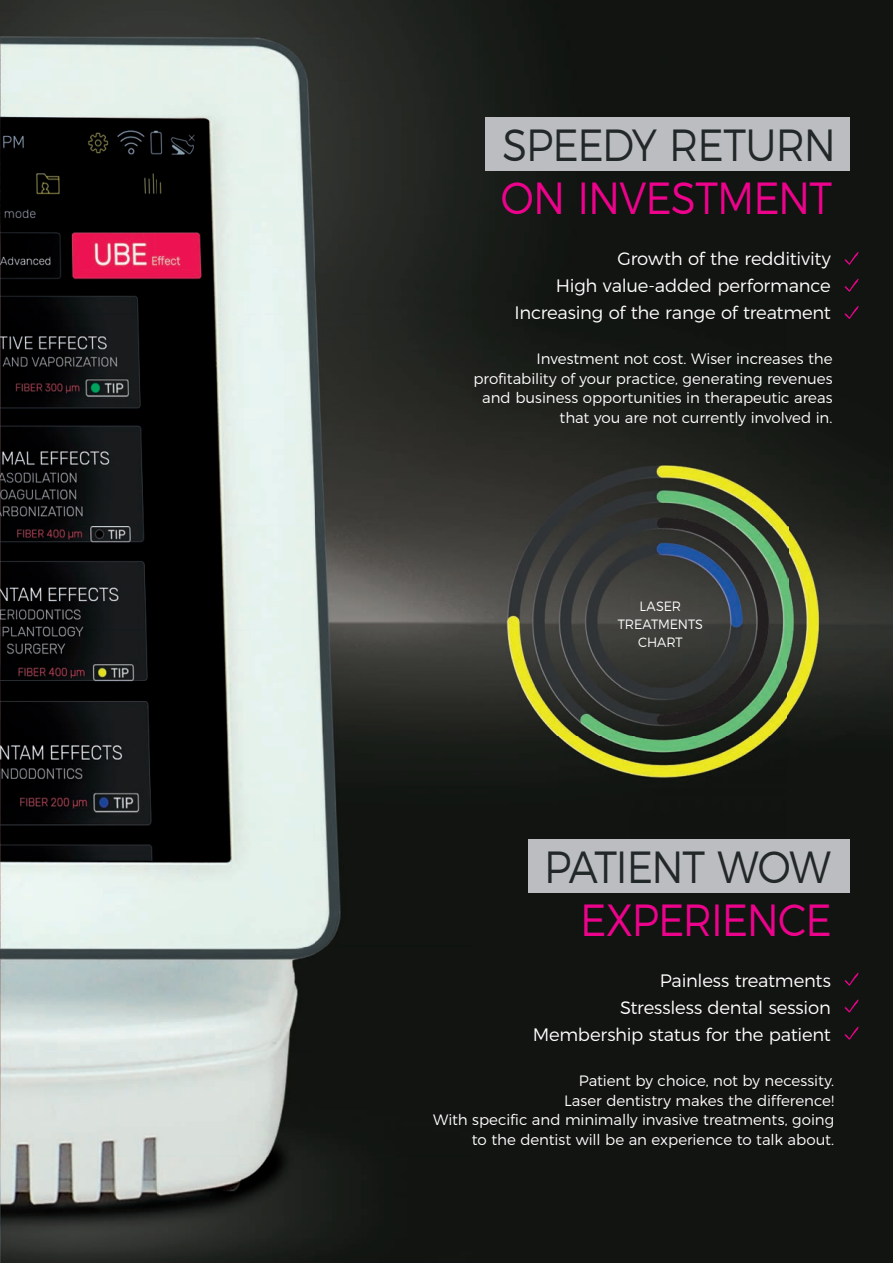
<style>
.page{position:relative;width:893px;height:1263px;background:#fff}
.page>*{position:absolute;margin:0;border:0;box-sizing:border-box;transform-origin:0 0}
.t1{font:300 45px "Montserrat";letter-spacing:-.025em;color:#222727;scale:.9 1}
.t2{font:300 45px "Montserrat";letter-spacing:-.025em;color:#ed028c;scale:.9 1}
.t3{font:300 18px/27px "Montserrat";letter-spacing:-.01em;color:#fff;text-align:right}
.t4{font:300 15px/19.5px "Montserrat";letter-spacing:-.005em;color:#fff;text-align:right}
.t5{font:300 13.5px/18px "Montserrat";letter-spacing:-.005em;color:#fff;text-align:center;scale:.95 1}
</style>
<div class="page">
<img style="left:0;top:0;width:893px;height:1263px">
<div style="left:486px;top:117px;width:364px;height:54px;background:#bcbdc0"></div>
<div style="left:529px;top:839px;width:321px;height:54px;background:#bcbdc0"></div>
<svg style="left:844px;top:252px;width:15px;height:13px"></svg>
<svg style="left:844px;top:279px;width:15px;height:13px"></svg>
<svg style="left:844px;top:306px;width:15px;height:13px"></svg>
<svg style="left:844px;top:972px;width:15px;height:14px"></svg>
<svg style="left:844px;top:999px;width:15px;height:13px"></svg>
<svg style="left:844px;top:1026px;width:15px;height:14px"></svg>
<h1 class="t1" style="left:502px;top:110px;width:372px">SPEEDY RETURN</h1>
<h1 class="t2" style="left:501px;top:163px;width:369px">ON INVESTMENT</h1>
<p class="t3" style="left:514px;top:243px;width:318px">Growth of the redditivity<br>High value-added performance<br>Increasing of the range of treatment</p>
<p class="t4" style="left:473px;top:348px;width:361px">Investment not cost. Wiser increases the profitability of your practice, generating revenues and business opportunities in therapeutic areas that you are not currently involved in.</p>
<p class="t5" style="left:618px;top:596px;width:91px">LASER<br>TREATMENTS<br>CHART</p>
<h1 class="t1" style="left:544px;top:831px;width:320px">PATIENT WOW</h1>
<h1 class="t2" style="left:580px;top:885px;width:281px">EXPERIENCE</h1>
<p class="t3" style="left:533px;top:965px;width:300px">Painless treatments<br>Stressless dental session<br>Membership status for the patient</p>
<p class="t4" style="left:433px;top:1070px;width:403px">Patient by choice, not by necessity.<br>Laser dentistry makes the difference!<br>With specific and minimally invasive treatments, going to the dentist will be an experience to talk about.</p>
</div>
